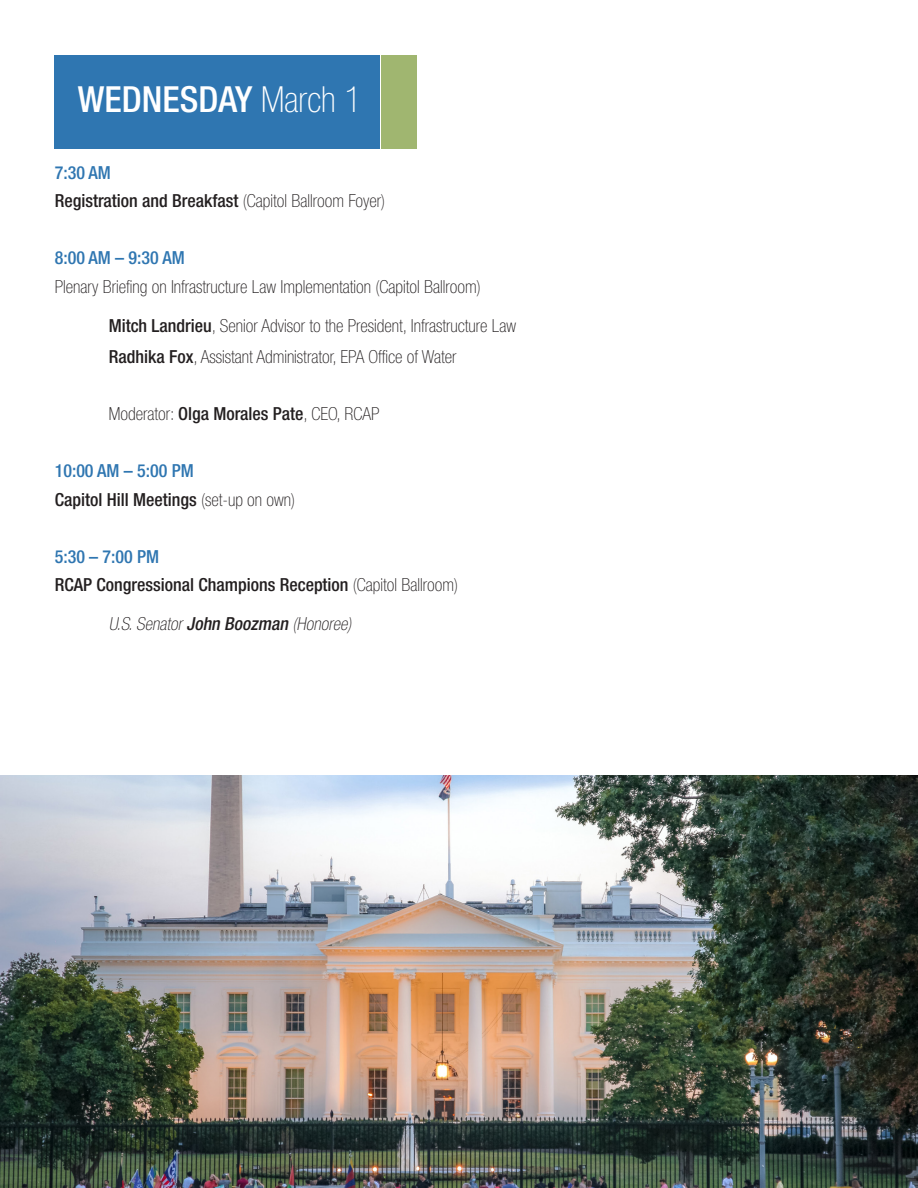
<style>
.page{position:relative;width:918px;height:1188px;background:#fff}
.page>*{position:absolute;margin:0;border:0;box-sizing:border-box;transform-origin:0 0}
.t1{font:500 condensed 36px "Helvetica Neue";color:#fff}
.t2{font:100 condensed 18px "Helvetica Neue";color:#231f20}
.t3{font:500 condensed 18px "Helvetica Neue";color:#231f20}
.t4{font:500 condensed 18px "Helvetica Neue";color:#2f76b1}
.t5{font:italic 100 condensed 18px "Helvetica Neue";color:#231f20}
.s1{font-weight:100}
.s2{font-weight:500}
</style>
<div class="page">
<div style="left:55px;top:55px;width:325px;height:93px;background:#2f76b1"></div>
<div style="left:381px;top:55px;width:35px;height:93px;background:#a0b670"></div>
<img style="left:0;top:775px;width:918px;height:413px">
<p class="t1" style="left:78px;top:78px;width:285px">WEDNESDAY <span class="s1">March 1</span></p>
<p class="t4" style="left:55px;top:162px;width:58px">7:30 AM</p>
<p class="t3" style="left:55px;top:190px;width:332px">Registration and Breakfast <span class="s1">(Capitol Ballroom Foyer)</span></p>
<p class="t4" style="left:55px;top:247px;width:132px">8:00 AM – 9:30 AM</p>
<p class="t2" style="left:55px;top:276px;width:428px">Plenary Briefing on Infrastructure Law Implementation (Capitol Ballroom)</p>
<p class="t2" style="left:109px;top:315px;width:409px"><span class="s2">Mitch Landrieu</span>, Senior Advisor to the President, Infrastructure Law</p>
<p class="t2" style="left:109px;top:347px;width:349px"><span class="s2">Radhika Fox</span>, Assistant Administrator, EPA Office of Water</p>
<p class="t2" style="left:109px;top:404px;width:272px">Moderator: <span class="s2">Olga Morales Pate</span>, CEO, RCAP</p>
<p class="t4" style="left:55px;top:460px;width:141px">10:00 AM – 5:00 PM</p>
<p class="t3" style="left:55px;top:489px;width:242px">Capitol Hill Meetings <span class="s1">(set-up on own)</span></p>
<p class="t4" style="left:55px;top:546px;width:106px">5:30 – 7:00 PM</p>
<p class="t3" style="left:55px;top:574px;width:405px">RCAP Congressional Champions Reception <span class="s1">(Capitol Ballroom)</span></p>
<p class="t5" style="left:109px;top:614px;width:244px">U.S.Senator<span class="s2">John Boozman</span> (Honoree)</p>
</div>
